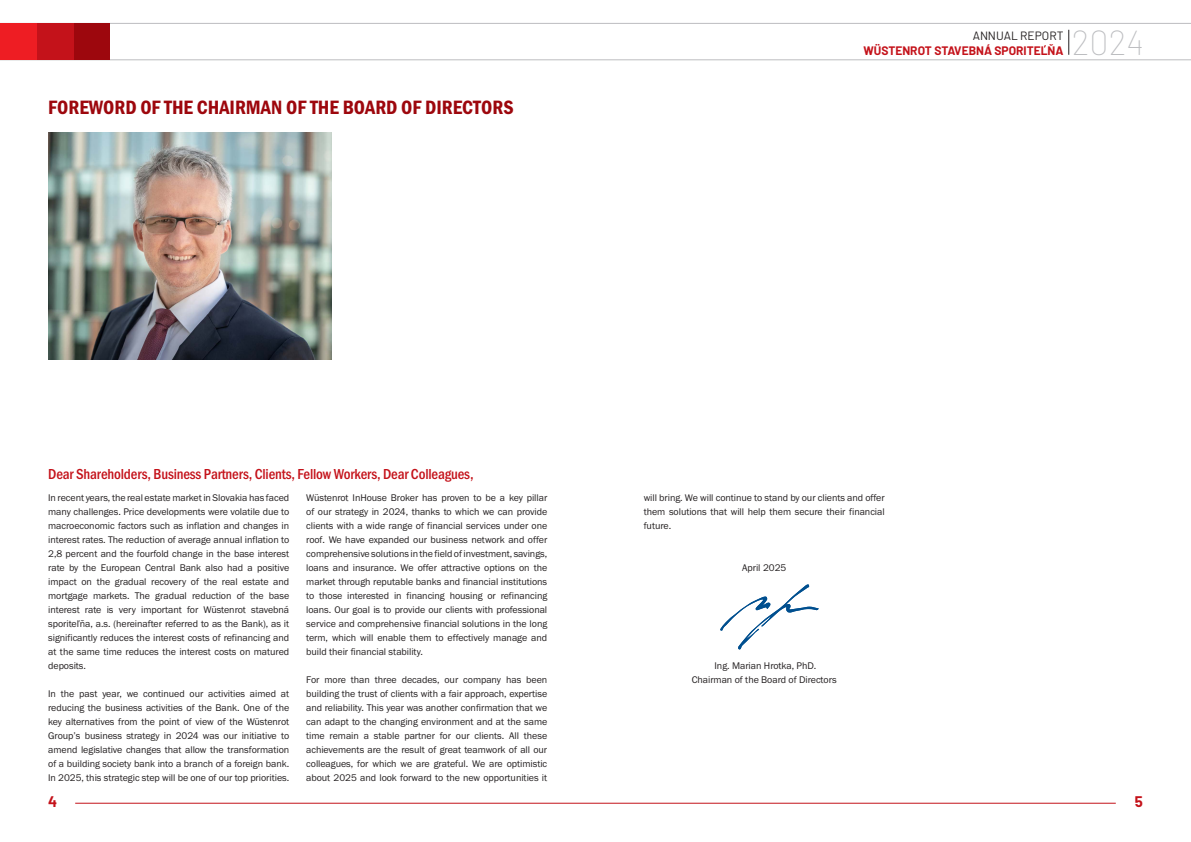
<style>
.page{position:relative;width:1191px;height:842px;background:#fff}
.page>*{position:absolute;margin:0;border:0;box-sizing:border-box;transform-origin:0 0}
.t1{font:100 34.6px "Barlow";color:#bcbdc0}
.TITUL{font:600 condensed 20px "Franklin Gothic Itc TCE";color:#9d070d}
.PODDITUL{font:500 condensed 15px "Franklin Gothic Itc TCE";letter-spacing:-.01em;color:#c4121a}
.t2{font:700 15px "Barlow";color:#c4121a}
.t3{font:700 12px "Barlow";color:#c4121a}
.t4{font:12px "Barlow";color:#231f20}
.TEXT{font:10px/14px "Franklin Gothic Itc TCE";letter-spacing:-.005em;color:#231f20;text-align:justify}
</style>
<div class="page">
<hr style="left:0;top:60px;width:1191px;height:1px;background:#bcbdc0">
<hr style="left:0;top:23px;width:1191px;height:1px;background:#bcbdc0">
<div style="left:0;top:23px;width:37px;height:37px;background:#ee1d23"></div>
<div style="left:73px;top:23px;width:37px;height:37px;background:#9d070d"></div>
<div style="left:37px;top:23px;width:36px;height:37px;background:#c4121a"></div>
<svg style="left:1068px;top:30px;width:1px;height:25px"></svg>
<hr style="left:75px;top:803px;width:1040px;height:1px;background:#c4121a">
<img style="left:48px;top:133px;width:283px;height:227px">
<svg style="left:720px;top:584px;width:99px;height:66px"></svg>
<p class="TITUL" style="left:48px;top:96px;width:467px">FOREWORD OF THE CHAIRMAN OF THE BOARD OF DIRECTORS</p>
<p class="t4" style="left:972px;top:29px;width:92px">ANNUAL REPORT</p>
<p class="t3" style="left:863px;top:43px;width:202px">WÜSTENROT STAVEBNÁ SPORITELŇA</p>
<h1 class="t1" style="left:1071px;top:21px;width:74px">2024</h1>
<p class="PODDITUL" style="left:48px;top:466px;width:427px">Dear Shareholders, Business Partners, Clients, Fellow Workers, Dear Colleagues,</p>
<p class="TEXT" style="left:48px;top:491px;width:242px">In recent years, the real estate market in Slovakia has faced many challenges. Price developments were volatile due to macroeconomic factors such as inflation and changes in interest rates. The reduction of average annual inflation to 2,8 percent and the fourfold change in the base interest rate by the European Central Bank also had a positive impact on the gradual recovery of the real estate and mortgage markets. The gradual reduction of the base interest rate is very important for Wüstenrot stavebná sporiteľňa, a.s. (hereinafter referred to as the Bank), as it significantly reduces the interest costs of refinancing and at the same time reduces the interest costs on matured deposits.</p>
<p class="TEXT" style="left:48px;top:687px;width:242px;text-align:left">In the past year, we continued our activities aimed at reducing the business activities of the Bank. One of the key alternatives from the point of view of the Wüstenrot Group’s business strategy in 2024 was our initiative to amend legislative changes that allow the transformation of a building society bank into a branch of a foreign bank.<br>In 2025, this strategic step will be one of our top priorities.</p>
<p class="TEXT" style="left:306px;top:491px;width:242px">Wüstenrot InHouse Broker has proven to be a key pillar of our strategy in 2024, thanks to which we can provide clients with a wide range of financial services under one roof. We have expanded our business network and offer comprehensive solutions in the field ofinvestment, savings, loans and insurance. We offer attractive options on the market through reputable banks and financial institutions to those interested in financing housing or refinancing loans. Our goal is to provide our clients with professional service and comprehensive financial solutions in the long term, which will enable them to effectively manage and build their financial stability.</p>
<p class="TEXT" style="left:306px;top:673px;width:242px">For more than three decades, our company has been building the trust of clients with a fair approach, expertise and reliability. This year was another confirmation that we can adapt to the changing environment and at the same time remain a stable partner for our clients. All these achievements are the result of great teamwork of all our colleagues, for which we are grateful. We are optimistic about 2025 and look forward to the new opportunities it</p>
<p class="TEXT" style="left:643px;top:491px;width:242px">will bring. We will continue to stand by our clients and offer them solutions that will help them secure their financial future.</p>
<p class="TEXT" style="left:742px;top:561px;width:46px">April 2025</p>
<p class="TEXT" style="left:714px;top:659px;width:102px">Ing. Marian Hrotka, PhD.</p>
<p class="TEXT" style="left:692px;top:673px;width:146px">Chairman of the Board of Directors</p>
<h3 class="t2" style="left:48px;top:793px;width:11px">4</h3>
<h3 class="t2" style="left:1134px;top:793px;width:10px">5</h3>
</div>
